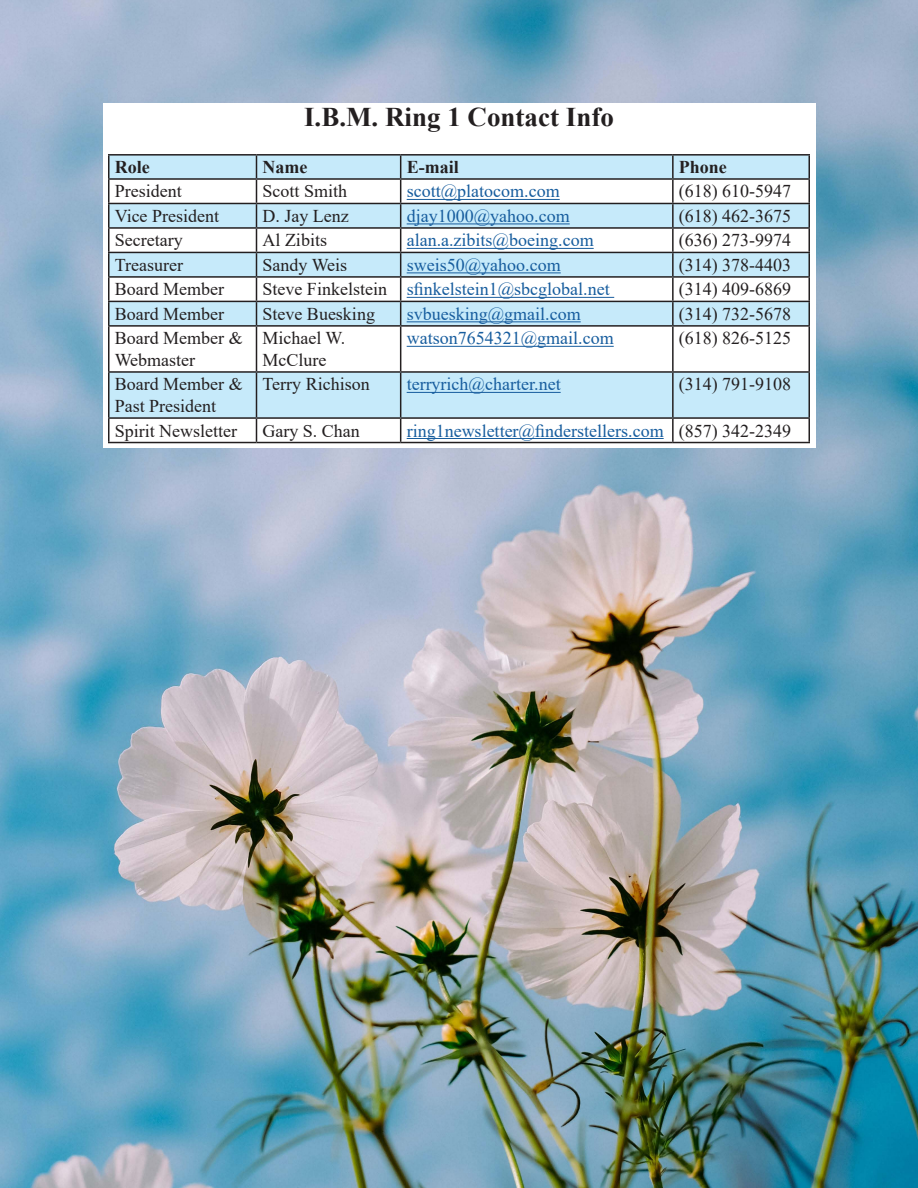
<style>
.page{position:relative;width:918px;height:1188px;background:#fff}
.page>*{position:absolute;margin:0;border:0;box-sizing:border-box;transform-origin:0 0}
.Article_Title{font:700 27px "Times New Roman";color:#231f20}
.t1{font:18px/21.6px "Times New Roman";color:#231f20}
.t2{font:18px "Times New Roman";color:#175d9e}
.t3{font:700 18px "Times New Roman";color:#231f20}
</style>
<div class="page">
<img style="left:0;top:0;width:918px;height:1188px">
<div style="left:103px;top:103px;width:712px;height:344px;background:#fff"></div>
<svg style="left:110px;top:156px;width:698px;height:261px;fill:#c6eafa"></svg>
<hr style="left:108px;top:154px;width:148px;height:2px;background:#231f20">
<hr style="left:108px;top:156px;width:2px;height:22px;background:#231f20">
<hr style="left:256px;top:154px;width:145px;height:2px;background:#231f20">
<hr style="left:401px;top:154px;width:272px;height:2px;background:#231f20">
<hr style="left:673px;top:154px;width:137px;height:2px;background:#231f20">
<hr style="left:672px;top:156px;width:2px;height:22px;background:#231f20">
<hr style="left:808px;top:156px;width:2px;height:22px;background:#231f20">
<hr style="left:108px;top:178px;width:148px;height:2px;background:#231f20">
<hr style="left:108px;top:180px;width:2px;height:23px;background:#231f20">
<hr style="left:256px;top:178px;width:145px;height:2px;background:#231f20">
<hr style="left:401px;top:178px;width:272px;height:2px;background:#231f20">
<hr style="left:673px;top:178px;width:137px;height:2px;background:#231f20">
<hr style="left:672px;top:180px;width:2px;height:23px;background:#231f20">
<hr style="left:808px;top:180px;width:2px;height:23px;background:#231f20">
<hr style="left:108px;top:203px;width:148px;height:1px;background:#231f20">
<hr style="left:108px;top:204px;width:2px;height:23px;background:#231f20">
<hr style="left:256px;top:203px;width:145px;height:1px;background:#231f20">
<hr style="left:401px;top:203px;width:272px;height:1px;background:#231f20">
<hr style="left:673px;top:203px;width:137px;height:1px;background:#231f20">
<hr style="left:672px;top:204px;width:2px;height:23px;background:#231f20">
<hr style="left:808px;top:204px;width:2px;height:23px;background:#231f20">
<hr style="left:108px;top:227px;width:148px;height:2px;background:#231f20">
<hr style="left:108px;top:229px;width:2px;height:23px;background:#231f20">
<hr style="left:256px;top:227px;width:145px;height:2px;background:#231f20">
<hr style="left:401px;top:227px;width:272px;height:2px;background:#231f20">
<hr style="left:673px;top:227px;width:137px;height:2px;background:#231f20">
<hr style="left:672px;top:229px;width:2px;height:23px;background:#231f20">
<hr style="left:808px;top:229px;width:2px;height:23px;background:#231f20">
<hr style="left:108px;top:252px;width:148px;height:1px;background:#231f20">
<hr style="left:108px;top:253px;width:2px;height:23px;background:#231f20">
<hr style="left:256px;top:252px;width:145px;height:1px;background:#231f20">
<hr style="left:401px;top:252px;width:272px;height:1px;background:#231f20">
<hr style="left:673px;top:252px;width:137px;height:1px;background:#231f20">
<hr style="left:672px;top:253px;width:2px;height:23px;background:#231f20">
<hr style="left:808px;top:253px;width:2px;height:23px;background:#231f20">
<hr style="left:108px;top:276px;width:148px;height:2px;background:#231f20">
<hr style="left:108px;top:278px;width:2px;height:23px;background:#231f20">
<hr style="left:256px;top:276px;width:145px;height:2px;background:#231f20">
<hr style="left:401px;top:276px;width:272px;height:2px;background:#231f20">
<hr style="left:673px;top:276px;width:137px;height:2px;background:#231f20">
<hr style="left:672px;top:278px;width:2px;height:23px;background:#231f20">
<hr style="left:808px;top:278px;width:2px;height:23px;background:#231f20">
<hr style="left:108px;top:301px;width:148px;height:1px;background:#231f20">
<hr style="left:108px;top:302px;width:2px;height:23px;background:#231f20">
<hr style="left:256px;top:301px;width:145px;height:1px;background:#231f20">
<svg style="left:256px;top:156px;width:1px;height:169px"></svg>
<hr style="left:401px;top:301px;width:272px;height:1px;background:#231f20">
<svg style="left:400px;top:156px;width:1px;height:169px"></svg>
<hr style="left:673px;top:301px;width:137px;height:1px;background:#231f20">
<hr style="left:672px;top:302px;width:2px;height:23px;background:#231f20">
<hr style="left:808px;top:302px;width:2px;height:23px;background:#231f20">
<hr style="left:108px;top:325px;width:148px;height:2px;background:#231f20">
<hr style="left:108px;top:327px;width:2px;height:44px;background:#231f20">
<hr style="left:256px;top:325px;width:145px;height:2px;background:#231f20">
<hr style="left:256px;top:327px;width:1px;height:44px;background:#231f20">
<hr style="left:401px;top:325px;width:272px;height:2px;background:#231f20">
<hr style="left:400px;top:327px;width:1px;height:44px;background:#231f20">
<hr style="left:673px;top:325px;width:137px;height:2px;background:#231f20">
<hr style="left:672px;top:327px;width:2px;height:44px;background:#231f20">
<hr style="left:808px;top:327px;width:2px;height:44px;background:#231f20">
<hr style="left:108px;top:371px;width:148px;height:2px;background:#231f20">
<hr style="left:108px;top:373px;width:2px;height:44px;background:#231f20">
<hr style="left:256px;top:371px;width:145px;height:2px;background:#231f20">
<hr style="left:256px;top:373px;width:1px;height:44px;background:#231f20">
<hr style="left:401px;top:371px;width:272px;height:2px;background:#231f20">
<hr style="left:400px;top:373px;width:1px;height:44px;background:#231f20">
<hr style="left:673px;top:371px;width:137px;height:2px;background:#231f20">
<hr style="left:672px;top:373px;width:2px;height:44px;background:#231f20">
<hr style="left:808px;top:373px;width:2px;height:44px;background:#231f20">
<hr style="left:108px;top:417px;width:148px;height:2px;background:#231f20">
<hr style="left:108px;top:419px;width:2px;height:23px;background:#231f20">
<hr style="left:256px;top:417px;width:145px;height:2px;background:#231f20">
<svg style="left:256px;top:419px;width:1px;height:23px"></svg>
<hr style="left:401px;top:417px;width:272px;height:2px;background:#231f20">
<svg style="left:400px;top:419px;width:1px;height:23px"></svg>
<hr style="left:673px;top:417px;width:137px;height:2px;background:#231f20">
<hr style="left:672px;top:419px;width:2px;height:23px;background:#231f20">
<hr style="left:808px;top:419px;width:2px;height:23px;background:#231f20">
<hr style="left:108px;top:442px;width:148px;height:1px;background:#231f20">
<hr style="left:256px;top:442px;width:145px;height:1px;background:#231f20">
<hr style="left:401px;top:442px;width:272px;height:1px;background:#231f20">
<hr style="left:673px;top:442px;width:137px;height:1px;background:#231f20">
<hr style="left:407px;top:199px;width:153px;height:1px;background:#175d9e">
<hr style="left:407px;top:223px;width:163px;height:1px;background:#175d9e">
<hr style="left:407px;top:248px;width:187px;height:1px;background:#175d9e">
<hr style="left:407px;top:272px;width:154px;height:1px;background:#175d9e">
<hr style="left:407px;top:297px;width:207px;height:1px;background:#175d9e">
<hr style="left:407px;top:321px;width:174px;height:1px;background:#175d9e">
<hr style="left:407px;top:346px;width:207px;height:1px;background:#175d9e">
<hr style="left:407px;top:392px;width:154px;height:1px;background:#175d9e">
<hr style="left:407px;top:438px;width:257px;height:1px;background:#175d9e">
<p class="Article_Title" style="left:304px;top:98px;width:311px">I.B.M. Ring 1 Contact Info</p>
<p class="t3" style="left:115px;top:154px;width:36px">Role</p>
<p class="t3" style="left:262px;top:154px;width:46px">Name</p>
<p class="t3" style="left:407px;top:154px;width:54px">E-mail</p>
<p class="t3" style="left:679px;top:154px;width:50px">Phone</p>
<p class="t1" style="left:115px;top:180px;width:68px">President</p>
<p class="t1" style="left:262px;top:180px;width:86px">Scott Smith</p>
<p class="t2" style="left:407px;top:179px;width:155px">scott@platocom.com</p>
<p class="t1" style="left:679px;top:180px;width:114px">(618) 610-5947</p>
<p class="t1" style="left:115px;top:205px;width:106px">Vice President</p>
<p class="t1" style="left:262px;top:205px;width:88px">D. Jay Lenz</p>
<p class="t2" style="left:407px;top:203px;width:165px">djay1000@yahoo.com</p>
<p class="t1" style="left:679px;top:205px;width:114px">(618) 462-3675</p>
<p class="t1" style="left:115px;top:229px;width:69px">Secretary</p>
<p class="t1" style="left:262px;top:229px;width:66px">Al Zibits</p>
<p class="t2" style="left:407px;top:228px;width:189px">alan.a.zibits@boeing.com</p>
<p class="t1" style="left:679px;top:229px;width:114px">(636) 273-9974</p>
<p class="t1" style="left:115px;top:254px;width:70px">Treasurer</p>
<p class="t1" style="left:262px;top:254px;width:86px">Sandy Weis</p>
<p class="t2" style="left:407px;top:252px;width:156px">sweis50@yahoo.com</p>
<p class="t1" style="left:679px;top:254px;width:114px">(314) 378-4403</p>
<p class="t1" style="left:115px;top:278px;width:111px">Board Member</p>
<p class="t1" style="left:262px;top:278px;width:126px">Steve Finkelstein</p>
<p class="t2" style="left:407px;top:277px;width:205px">sfinkelstein1@sbcglobal.net</p>
<p class="t1" style="left:679px;top:278px;width:114px">(314) 409-6869</p>
<p class="t1" style="left:115px;top:302px;width:111px">Board Member</p>
<p class="t1" style="left:262px;top:302px;width:114px">Steve Buesking</p>
<p class="t2" style="left:407px;top:301px;width:176px">svbuesking@gmail.com</p>
<p class="t1" style="left:679px;top:302px;width:114px">(314) 732-5678</p>
<p class="t1" style="left:115px;top:327px;width:129px">Board Member &amp;</p>
<p class="t1" style="left:115px;top:349px;width:82px">Webmaster</p>
<p class="t1" style="left:262px;top:327px;width:84px">Michael W.</p>
<p class="t1" style="left:262px;top:349px;width:65px">McClure</p>
<p class="t2" style="left:407px;top:326px;width:209px">watson7654321@gmail.com</p>
<p class="t1" style="left:679px;top:327px;width:114px">(618) 826-5125</p>
<p class="t1" style="left:115px;top:373px;width:129px">Board Member &amp;<br>Past President</p>
<p class="t1" style="left:262px;top:373px;width:109px">Terry Richison</p>
<p class="t2" style="left:407px;top:372px;width:155px">terryrich@charter.net</p>
<p class="t1" style="left:679px;top:373px;width:114px">(314) 791-9108</p>
<p class="t1" style="left:115px;top:419px;width:124px">Spirit Newsletter</p>
<p class="t1" style="left:262px;top:419px;width:99px">Gary S. Chan</p>
<p class="t2" style="left:407px;top:418px;width:259px">ring1newsletter@finderstellers.com</p>
<p class="t1" style="left:679px;top:419px;width:114px">(857) 342-2349</p>
</div>
